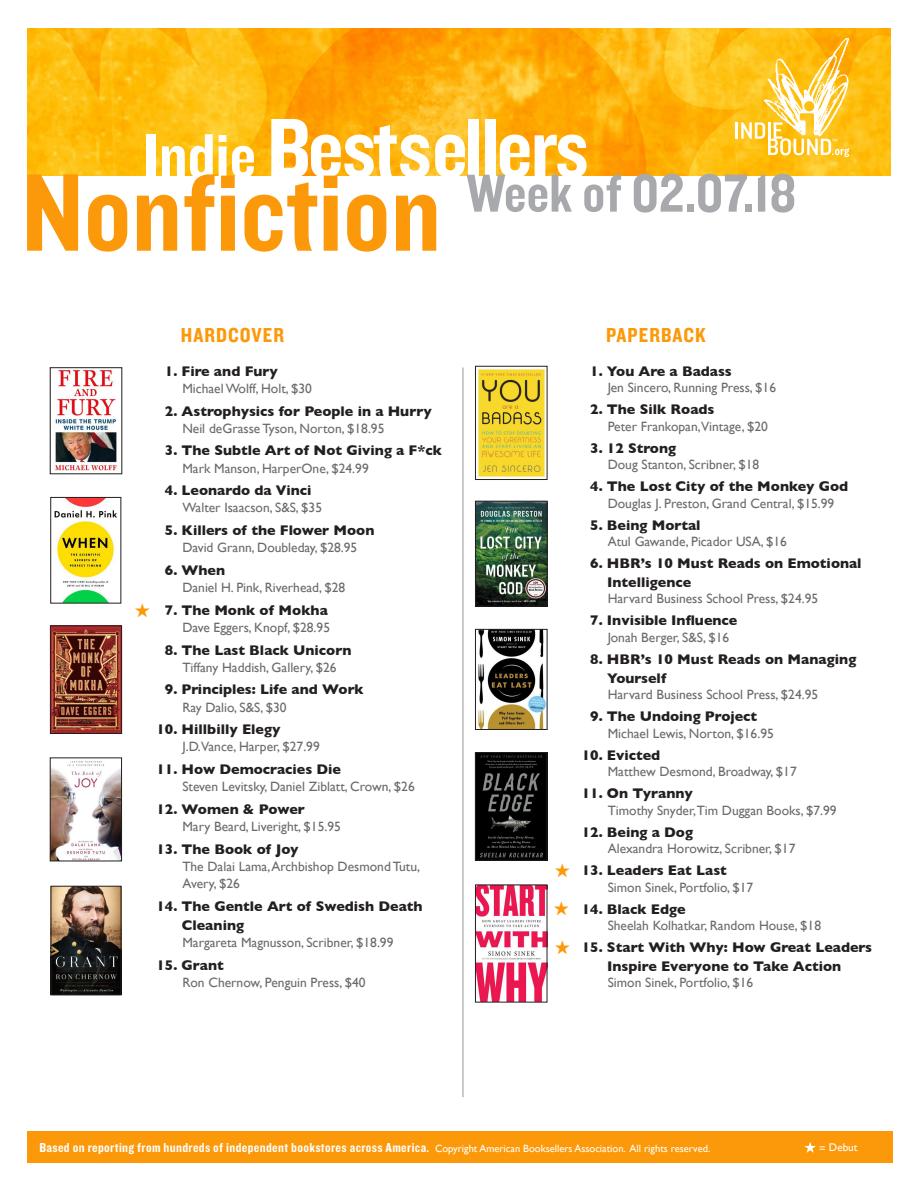
<style>
.page{position:relative;width:918px;height:1188px;background:#fff}
.page>*{position:absolute;margin:0;border:0;box-sizing:border-box;transform-origin:0 0}
.t1{font:114.6px "Knockout 50 Welterweight";color:#fc990a}
.t2{font:88.05px "Knockout 50 Welterweight";letter-spacing:-.03em;color:#fff}
.t3{font:55.5px "Knockout 50 Welterweight";color:#a8a9ad}
.t4{font:21px "Knockout 50 Welterweight";letter-spacing:.05em;color:#fc990a}
.BestsellerTitle{font:700 14.25px/18.8px "Gill Sans";color:#231f20}
.Body_Text_2{font:13.5px/17.1px "Gill Sans";color:#6b6b6e}
.t5{font:13.5px "Knockout 50 Welterweight";letter-spacing:.025em;color:#fff}
.t6{font:11.1px "Gill Sans";color:#fff}
.s1{font-size:65.1px}
.s2{font-family:"Gill Sans";font-size:10.5px}
</style>
<div class="page">
<img style="left:27px;top:28px;width:864px;height:148px">
<hr style="left:463px;top:367px;width:1px;height:730px;background:#939598">
<div style="left:27px;top:1131px;width:865px;height:31px;background:#fc990a"></div>
<svg style="left:736px;top:38px;width:113px;height:119px"></svg>
<svg style="left:804px;top:1142px;width:12px;height:11px"></svg>
<img style="left:54px;top:499px;width:63px;height:102px">
<img style="left:52px;top:628px;width:68px;height:104px">
<div style="left:50px;top:626px;width:72px;height:108px;border:1px solid #231f20"></div>
<img style="left:53px;top:888px;width:66px;height:105px">
<div style="left:51px;top:886px;width:70px;height:109px;border:1px solid #231f20"></div>
<img style="left:54px;top:370px;width:63px;height:101px">
<div style="left:50px;top:368px;width:72px;height:106px;border:1px solid #231f20"></div>
<img style="left:52px;top:761px;width:68px;height:98px">
<div style="left:50px;top:758px;width:72px;height:103px;border:1px solid #231f20"></div>
<img style="left:478px;top:369px;width:67px;height:108px">
<div style="left:475px;top:366px;width:72px;height:114px;border:1px solid #231f20"></div>
<img style="left:477px;top:503px;width:68px;height:101px">
<div style="left:475px;top:501px;width:72px;height:105px;border:1px solid #231f20"></div>
<img style="left:478px;top:631px;width:67px;height:97px">
<div style="left:475px;top:629px;width:72px;height:101px;border:1px solid #231f20"></div>
<img style="left:477px;top:754px;width:68px;height:104px">
<div style="left:475px;top:752px;width:72px;height:108px;border:1px solid #231f20"></div>
<img style="left:477px;top:887px;width:68px;height:113px">
<div style="left:475px;top:885px;width:72px;height:117px;border:1px solid #231f20"></div>
<p class="t2" style="left:143px;top:90px;width:447px"><span class="s1">Indie</span> Bestsellers</p>
<p class="t1" style="left:22px;top:137px;width:421px">Nonfiction</p>
<p class="t3" style="left:466px;top:157px;width:332px">Week of 02.07.18</p>
<p class="t4" style="left:181px;top:321px;width:105px">HARDCOVER</p>
<p class="t4" style="left:606px;top:321px;width:101px">PAPERBACK</p>
<p class="BestsellerTitle" style="left:165px;top:361px;width:115px">1. Fire and Fury</p>
<p class="Body_Text_2" style="left:182px;top:380px;width:131px">Michael Wolff, Holt, $30</p>
<p class="BestsellerTitle" style="left:165px;top:401px;width:268px">2. Astrophysics for People in a Hurry</p>
<p class="Body_Text_2" style="left:182px;top:420px;width:204px">Neil deGrasse Tyson, Norton, $18.95</p>
<p class="BestsellerTitle" style="left:165px;top:441px;width:279px">3. The Subtle Art of Not Giving a F*ck</p>
<p class="Body_Text_2" style="left:182px;top:459px;width:188px">Mark Manson, HarperOne, $24.99</p>
<p class="BestsellerTitle" style="left:165px;top:481px;width:148px">4. Leonardo da Vinci</p>
<p class="Body_Text_2" style="left:182px;top:499px;width:141px">Walter Isaacson, S&amp;S, $35</p>
<p class="BestsellerTitle" style="left:165px;top:521px;width:211px">5. Killers of the Flower Moon</p>
<p class="Body_Text_2" style="left:182px;top:539px;width:176px">David Grann, Doubleday, $28.95</p>
<p class="BestsellerTitle" style="left:165px;top:560px;width:62px">6. When</p>
<p class="Body_Text_2" style="left:182px;top:579px;width:164px">Daniel H. Pink, Riverhead, $28</p>
<p class="BestsellerTitle" style="left:165px;top:600px;width:164px">7. The Monk of Mokha</p>
<p class="Body_Text_2" style="left:182px;top:619px;width:149px">Dave Eggers, Knopf, $28.95</p>
<p class="BestsellerTitle" style="left:165px;top:640px;width:188px">8. The Last Black Unicorn</p>
<p class="Body_Text_2" style="left:182px;top:659px;width:156px">Tiffany Haddish, Gallery, $26</p>
<p class="BestsellerTitle" style="left:165px;top:680px;width:200px">9. Principles: Life and Work</p>
<p class="Body_Text_2" style="left:182px;top:698px;width:106px">Ray Dalio, S&amp;S, $30</p>
<p class="BestsellerTitle" style="left:156px;top:720px;width:126px">10. Hillbilly Elegy</p>
<p class="Body_Text_2" style="left:182px;top:738px;width:139px">J.D.Vance, Harper, $27.99</p>
<p class="BestsellerTitle" style="left:156px;top:760px;width:186px">11. How Democracies Die</p>
<p class="Body_Text_2" style="left:182px;top:778px;width:234px">Steven Levitsky, Daniel Ziblatt, Crown, $26</p>
<p class="BestsellerTitle" style="left:156px;top:799px;width:150px">12. Women &amp; Power</p>
<p class="Body_Text_2" style="left:182px;top:818px;width:160px">Mary Beard, Liveright, $15.95</p>
<p class="BestsellerTitle" style="left:156px;top:839px;width:144px">13. The Book of Joy</p>
<p class="Body_Text_2" style="left:182px;top:858px;width:239px">The Dalai Lama, Archbishop Desmond Tutu,<br>Avery, $26</p>
<p class="BestsellerTitle" style="left:182px;top:896px;width:242px;line-height:19.4px;text-indent:-25px">14. The Gentle Art of Swedish Death<br>Cleaning</p>
<p class="Body_Text_2" style="left:182px;top:934px;width:213px">Margareta Magnusson, Scribner, $18.99</p>
<p class="BestsellerTitle" style="left:156px;top:956px;width:69px">15. Grant</p>
<p class="Body_Text_2" style="left:182px;top:974px;width:185px">Ron Chernow, Penguin Press, $40</p>
<p class="BestsellerTitle" style="left:590px;top:361px;width:143px">1. You Are a Badass</p>
<p class="Body_Text_2" style="left:608px;top:379px;width:170px">Jen Sincero, Running Press, $16</p>
<p class="BestsellerTitle" style="left:590px;top:400px;width:126px">2. The Silk Roads</p>
<p class="Body_Text_2" style="left:608px;top:418px;width:162px">Peter Frankopan,Vintage, $20</p>
<p class="BestsellerTitle" style="left:590px;top:438px;width:87px">3. 12 Strong</p>
<p class="Body_Text_2" style="left:608px;top:456px;width:153px">Doug Stanton, Scribner, $18</p>
<p class="BestsellerTitle" style="left:590px;top:477px;width:260px">4. The Lost City of the Monkey God</p>
<p class="Body_Text_2" style="left:608px;top:495px;width:228px">Douglas J. Preston, Grand Central, $15.99</p>
<p class="BestsellerTitle" style="left:590px;top:515px;width:112px">5. Being Mortal</p>
<p class="Body_Text_2" style="left:608px;top:533px;width:181px">Atul Gawande, Picador USA, $16</p>
<p class="BestsellerTitle" style="left:607px;top:554px;width:256px;text-indent:-17px">6. HBR’s 10 Must Reads on Emotional<br>Intelligence</p>
<p class="Body_Text_2" style="left:608px;top:590px;width:212px">Harvard Business School Press, $24.95</p>
<p class="BestsellerTitle" style="left:590px;top:611px;width:149px">7. Invisible Influence</p>
<p class="Body_Text_2" style="left:608px;top:629px;width:123px">Jonah Berger, S&amp;S, $16</p>
<p class="BestsellerTitle" style="left:607px;top:649px;width:251px;text-indent:-17px">8. HBR’s 10 Must Reads on Managing<br>Yourself</p>
<p class="Body_Text_2" style="left:608px;top:686px;width:212px">Harvard Business School Press, $24.95</p>
<p class="BestsellerTitle" style="left:590px;top:707px;width:169px">9. The Undoing Project</p>
<p class="Body_Text_2" style="left:608px;top:724px;width:168px">Michael Lewis, Norton, $16.95</p>
<p class="BestsellerTitle" style="left:582px;top:745px;width:80px">10. Evicted</p>
<p class="Body_Text_2" style="left:608px;top:763px;width:191px">Matthew Desmond, Broadway, $17</p>
<p class="BestsellerTitle" style="left:582px;top:784px;width:113px">11. On Tyranny</p>
<p class="Body_Text_2" style="left:608px;top:801px;width:230px">Timothy Snyder,Tim Duggan Books, $7.99</p>
<p class="BestsellerTitle" style="left:582px;top:822px;width:113px">12. Being a Dog</p>
<p class="Body_Text_2" style="left:608px;top:840px;width:189px">Alexandra Horowitz, Scribner, $17</p>
<p class="BestsellerTitle" style="left:582px;top:861px;width:147px">13. Leaders Eat Last</p>
<p class="Body_Text_2" style="left:608px;top:878px;width:147px">Simon Sinek, Portfolio, $17</p>
<p class="BestsellerTitle" style="left:582px;top:899px;width:105px">14. Black Edge</p>
<p class="Body_Text_2" style="left:608px;top:917px;width:215px">Sheelah Kolhatkar, Random House, $18</p>
<p class="BestsellerTitle" style="left:582px;top:938px;width:292px;text-align:center">15. Start With Why: How Great Leaders<br>Inspire Everyone to Take Action</p>
<p class="Body_Text_2" style="left:608px;top:974px;width:147px">Simon Sinek, Portfolio, $16</p>
<p class="t5" style="left:39px;top:1139px;width:672px">Based on reporting from hundreds of independent bookstores across America. <span class="s2">Copyright American Booksellers Association. All rights reserved.</span></p>
<p class="t6" style="left:819px;top:1141px;width:40px">= Debut</p>
</div>
